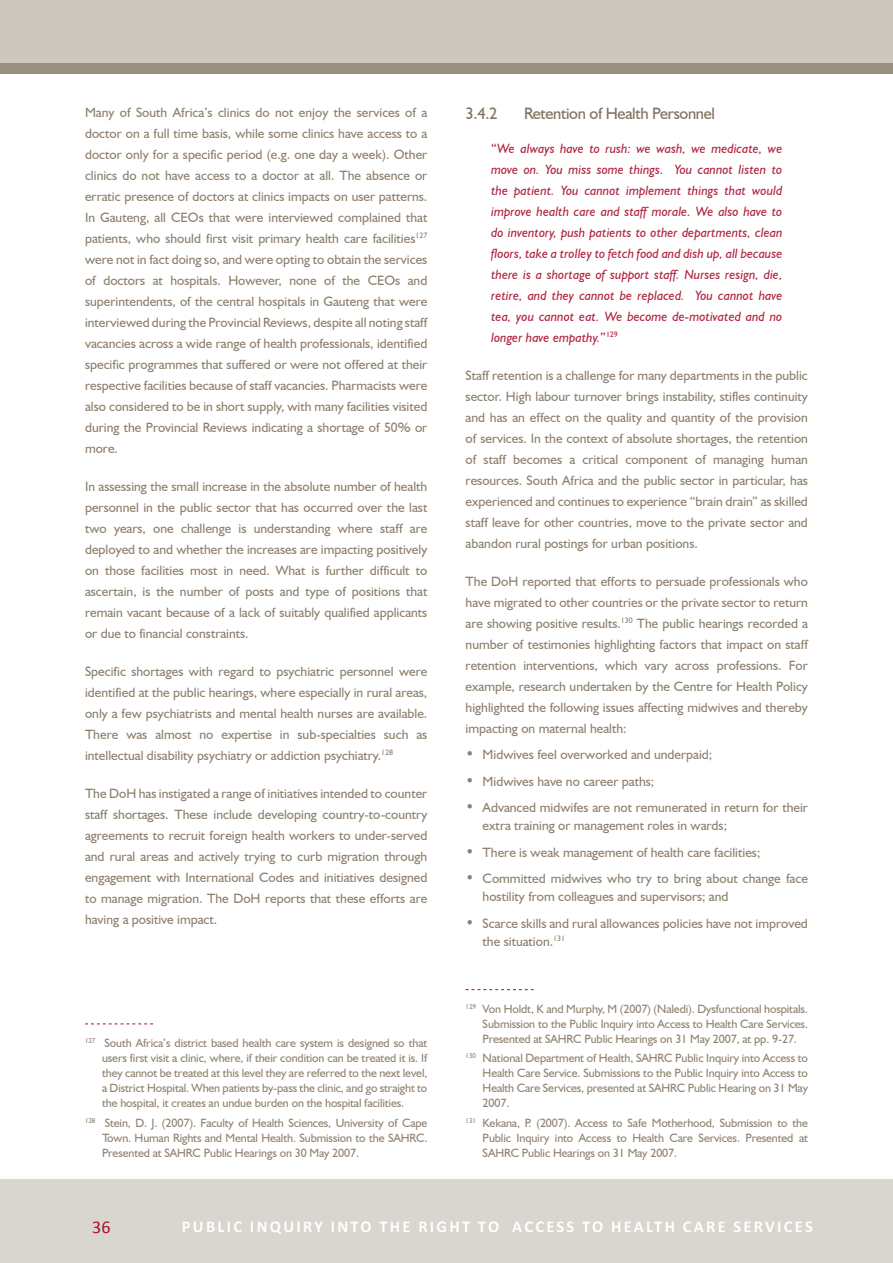
<style>
.page{position:relative;width:893px;height:1263px;background:#fff}
.page>*{position:absolute;margin:0;border:0;box-sizing:border-box;transform-origin:0 0}
.t1{font:18px "Calibri";color:#a80e2c}
.t2{font:700 16.5px "Calibri";letter-spacing:.14em;color:#fff}
.t3{font:16.5px "Humanist 521 BT";letter-spacing:-.02em;color:#81725e}
.t4{font:13.5px/21px "Humanist 521 BT";color:#8e806e;text-align:justify}
.t5{font:italic 13.5px/21px "Humanist 521 BT";color:#b12641;text-align:justify}
.t6{font:12px/15px "Humanist 521 BT";letter-spacing:-.01em;color:#908371;text-align:justify}
.s1{font-style:normal}
.s2{font-size:15px}
</style>
<div class="page">
<div style="left:0;top:1179px;width:893px;height:84px;background:#d9d5cf"></div>
<div style="left:0;top:0;width:893px;height:73px;background:#9a8e7e"></div>
<div style="left:0;top:0;width:893px;height:62px;background:#cdc7bf"></div>
<svg style="left:85px;top:1023px;width:68px;height:1px"></svg>
<svg style="left:466px;top:989px;width:68px;height:1px"></svg>
<p class="t4" style="left:85px;top:101px;width:344px">Many of South Africa’s clinics do not enjoy the services of a doctor on a full time basis, while some clinics have access to a doctor only for a specific period (e.g. one day a week). Other clinics do not have access to a doctor at all. The absence or erratic presence of doctors at clinics impacts on user patterns.<br>In Gauteng, all CEOs that were interviewed complained that patients, who should first visit primary health care facilities<sup>127 </sup>were not in fact doing so, and were opting to obtain the services of doctors at hospitals. However, none of the CEOs and superintendents, of the central hospitals in Gauteng that were interviewed during the Provincial Reviews, despite all noting staff vacancies across a wide range of health professionals, identified specific programmes that suffered or were not offered at their respective facilities because of staff vacancies. Pharmacists were also considered to be in short supply, with many facilities visited during the Provincial Reviews indicating a shortage of 50% or more.</p>
<p class="t4" style="left:85px;top:475px;width:344px">In assessing the small increase in the absolute number of health personnel in the public sector that has occurred over the last two years, one challenge is understanding where staff are deployed to and whether the increases are impacting positively on those facilities most in need. What is further difficult to ascertain, is the number of posts and type of positions that remain vacant because of a lack of suitably qualified applicants or due to financial constraints.</p>
<p class="t4" style="left:85px;top:660px;width:344px">Specific shortages with regard to psychiatric personnel were identified at the public hearings, where especially in rural areas, only a few psychiatrists and mental health nurses are available.<br>There was almost no expertise in sub-specialties such as intellectual disability psychiatry or addiction psychiatry.<sup>128</sup></p>
<p class="t4" style="left:85px;top:782px;width:344px">The DoH has instigated a range of initiatives intended to counter staff shortages. These include developing country-to-country agreements to recruit foreign health workers to under-served and rural areas and actively trying to curb migration through engagement with International Codes and initiatives designed to manage migration. The DoH reports that these efforts are having a positive impact.</p>
<p class="t6" style="left:102px;top:1035px;width:327px;text-indent:-17px"><sup>127</sup> South Africa’s district based health care system is designed so that users first visit a clinic, where, if their condition can be treated it is. If they cannot be treated at this level they are referred to the next level, a District Hospital. When patients by-pass the clinic, and go straight to the hospital, it creates an undue burden on the hospital facilities.</p>
<p class="t6" style="left:102px;top:1115px;width:327px;text-indent:-17px"><sup>128</sup> Stein, D. J. (2007). Faculty of Health Sciences, University of Cape Town. Human Rights and Mental Health. Submission to the SAHRC.<br>Presented at SAHRC Public Hearings on 30 May 2007.</p>
<p class="t3" style="left:466px;top:103px;width:33px">3.4.2</p>
<p class="t3" style="left:524px;top:103px;width:192px">Retention of Health Personnel</p>
<p class="t5" style="left:491px;top:137px;width:293px"><span class="s1">“</span>We always have to rush: we wash, we medicate, we move on. You miss some things. You cannot listen to the patient. You cannot implement things that would improve health care and staff morale. We also have to do inventory, push patients to other departments, clean floors, take a trolley to fetch food and dish up, all because there is a shortage of support staff. Nurses resign, die, retire, and they cannot be replaced. You cannot have tea, you cannot eat. We become de-motivated and no longer have empathy.<span class="s1">”</span><sup>129</sup></p>
<p class="t4" style="left:466px;top:364px;width:344px">Staff retention is a challenge for many departments in the public sector. High labour turnover brings instability, stifles continuity and has an effect on the quality and quantity of the provision of services. In the context of absolute shortages, the retention of staff becomes a critical component of managing human resources. South Africa and the public sector in particular, has experienced and continues to experience “brain drain” as skilled staff leave for other countries, move to the private sector and abandon rural postings for urban positions.</p>
<p class="t4" style="left:466px;top:570px;width:344px">The DoH reported that efforts to persuade professionals who have migrated to other countries or the private sector to return are showing positive results.<sup>130</sup> The public hearings recorded a number of testimonies highlighting factors that impact on staff retention interventions, which vary across professions. For example, research undertaken by the Centre for Health Policy highlighted the following issues affecting midwives and thereby impacting on maternal health:</p>
<p class="t4" style="left:466px;top:744px;width:248px"><span class="s2">•</span> Midwives feel overworked and underpaid;</p>
<p class="t4" style="left:466px;top:770px;width:190px"><span class="s2">•</span> Midwives have no career paths;</p>
<p class="t4" style="left:483px;top:798px;width:327px;line-height:18px;text-indent:-17px"><span class="s2">•</span> Advanced midwifes are not remunerated in return for their extra training or management roles in wards;</p>
<p class="t4" style="left:466px;top:841px;width:296px"><span class="s2">•</span> There is weak management of health care facilities;</p>
<p class="t4" style="left:483px;top:869px;width:327px;line-height:18px;text-indent:-17px"><span class="s2">•</span> Committed midwives who try to bring about change face hostility from colleagues and supervisors; and</p>
<p class="t4" style="left:483px;top:914px;width:327px;line-height:18px;text-indent:-17px"><span class="s2">•</span> Scarce skills and rural allowances policies have not improved the situation.<sup>131</sup></p>
<p class="t6" style="left:483px;top:1001px;width:327px;text-indent:-17px"><sup>129</sup> Von Holdt, K and Murphy, M (2007) (Naledi). Dysfunctional hospitals.<br>Submission to the Public Inquiry into Access to Health Care Services.<br>Presented at SAHRC Public Hearings on 31 May 2007, at pp. 9-27.</p>
<p class="t6" style="left:483px;top:1050px;width:327px;text-indent:-17px"><sup>130</sup> National Department of Health, SAHRC Public Inquiry into Access to Health Care Service. Submissions to the Public Inquiry into Access to Health Care Services, presented at SAHRC Public Hearing on 31 May 2007.</p>
<p class="t6" style="left:483px;top:1115px;width:327px;text-indent:-17px"><sup>131</sup> Kekana, P. (2007). Access to Safe Motherhood, Submission to the Public Inquiry into Access to Health Care Services. Presented at SAHRC Public Hearings on 31 May 2007.</p>
<h1 class="t1" style="left:92px;top:1216px;width:20px">36</h1>
<p class="t2" style="left:182px;top:1216px;width:633px">PUBLIC INQUIRY INTO THE RIGHT TO ACCESS TO HEALTH CARE SERVICES</p>
</div>
